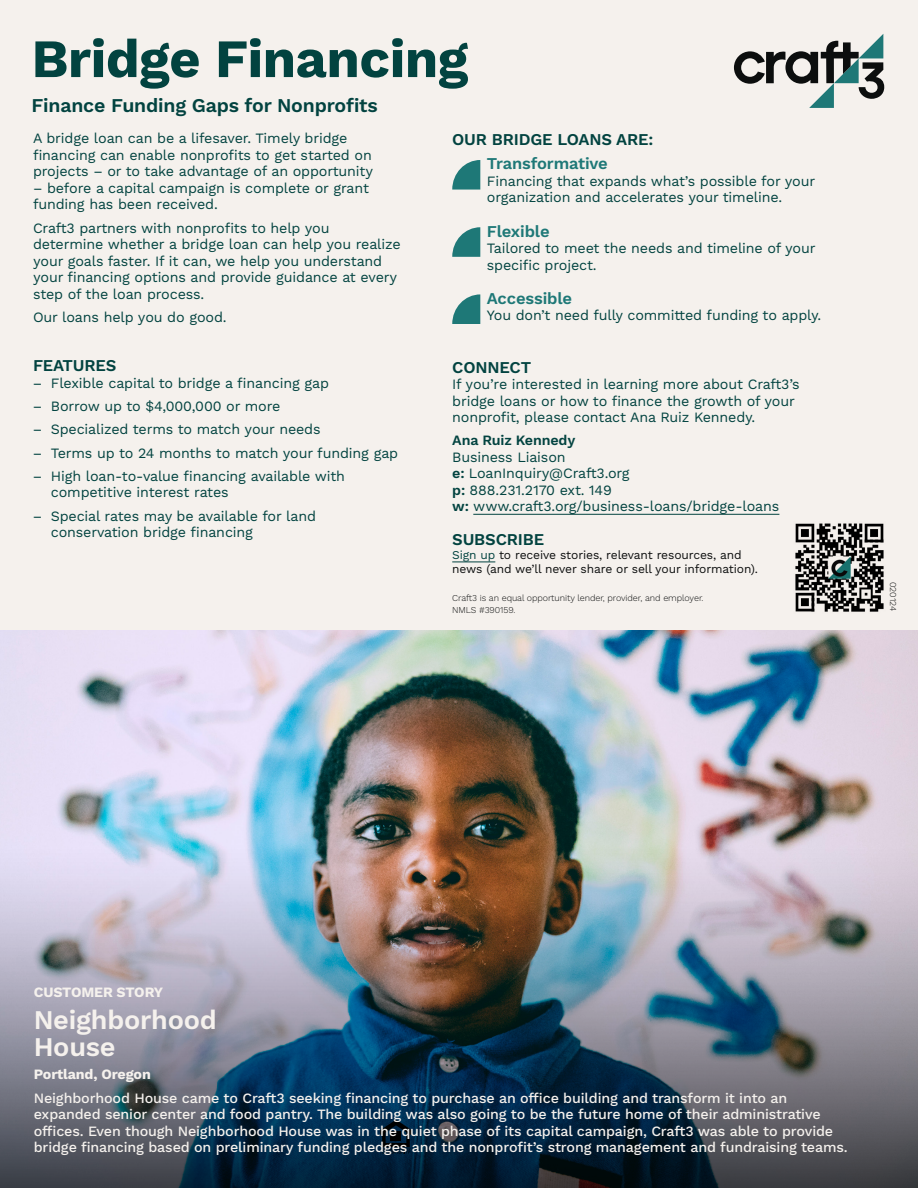
<style>
.page{position:relative;width:918px;height:1188px;background:#f5f1ed}
.page>*{position:absolute;margin:0;border:0;box-sizing:border-box;transform-origin:0 0}
.t1{font:700 54px "Work Sans";letter-spacing:-.01em;color:#024340}
.t2{font:600 27px/27px "Work Sans";letter-spacing:-.01em;color:#f5f1ed}
.t3{font:600 19.5px "Work Sans";letter-spacing:-.01em;color:#024340}
.t4{font:600 16.5px "Work Sans";letter-spacing:-.01em;color:#024340}
.t5{font:600 16.5px "Work Sans";letter-spacing:-.01em;color:#1e7877}
.t6{font:14.25px/16.5px "Work Sans";letter-spacing:-.01em;color:#024340}
.t7{font:500 14.25px/16.5px "Work Sans";letter-spacing:-.01em;color:#f5f1ed}
.t8{font:700 14.25px "Work Sans";letter-spacing:-.01em;color:#f5f1ed}
.t9{font:600 14.25px "Work Sans";letter-spacing:-.01em;color:#024340}
.t10{font:12px/14.2px "Work Sans";letter-spacing:-.01em;color:#0c0e0e}
.t11{font:300 9px/12px "Work Sans";letter-spacing:-.01em;color:#0c0e0e}
.s1{font-weight:600}
.s2{color:#024340}
</style>
<div class="page">
<img style="left:0;top:631px;width:918px;height:215px">
<img style="left:0;top:846px;width:918px;height:342px">
<svg style="left:380px;top:1120px;width:32px;height:34px"></svg>
<div style="left:390px;top:1131px;width:11px;height:5px;background:#000"></div>
<div style="left:390px;top:1136px;width:11px;height:5px;background:#000"></div>
<svg style="left:734px;top:34px;width:150px;height:74px"></svg>
<img style="left:795px;top:523px;width:89px;height:89px">
<hr style="left:452px;top:562px;width:43px;height:1px;background:#024340">
<hr style="left:473px;top:514px;width:306px;height:1px;background:#024340">
<svg style="left:452px;top:160px;width:28px;height:30px"></svg>
<svg style="left:452px;top:227px;width:28px;height:30px"></svg>
<svg style="left:452px;top:294px;width:28px;height:30px"></svg>
<h1 class="t1" style="left:32px;top:27px;width:438px">Bridge Financing</h1>
<h3 class="t3" style="left:32px;top:94px;width:348px">Finance Funding Gaps for Nonprofits</h3>
<p class="t4" style="left:452px;top:130px;width:203px">OUR BRIDGE LOANS ARE:</p>
<p class="t5" style="left:487px;top:154px;width:122px">Transformative</p>
<p class="t6" style="left:487px;top:173px;width:330px">Financing that expands what’s possible for your organization and accelerates your timeline.</p>
<p class="t5" style="left:487px;top:221px;width:64px">Flexible</p>
<p class="t6" style="left:487px;top:241px;width:330px">Tailored to meet the needs and timeline of your specific project.</p>
<p class="t5" style="left:487px;top:289px;width:87px">Accessible</p>
<p class="t6" style="left:487px;top:308px;width:336px">You don’t need fully committed funding to apply.</p>
<p class="t6" style="left:33px;top:131px;width:341px">A bridge loan can be a lifesaver. Timely bridge financing can enable nonprofits to get started on projects – or to take advantage of an opportunity</p>
<p class="t6" style="left:33px;top:180px;width:338px">– before a capital campaign is complete or grant funding has been received.</p>
<p class="t6" style="left:33px;top:220px;width:369px">Craft3 partners with nonprofits to help you determine whether a bridge loan can help you realize your goals faster. If it can, we help you understand your financing options and provide guidance at every step of the loan process.</p>
<p class="t6" style="left:33px;top:309px;width:195px">Our loans help you do good.</p>
<p class="t4" style="left:33px;top:356px;width:85px">FEATURES</p>
<p class="t6" style="left:33px;top:374px;width:298px">– Flexible capital to bridge a financing gap</p>
<p class="t6" style="left:33px;top:397px;width:249px">– Borrow up to $4,000,000 or more</p>
<p class="t6" style="left:33px;top:421px;width:289px">– Specialized terms to match your needs</p>
<p class="t6" style="left:33px;top:444px;width:367px">– Terms up to 24 months to match your funding gap</p>
<p class="t6" style="left:51px;top:467px;width:296px;text-indent:-18px">– High loan-to-value financing available with competitive interest rates</p>
<p class="t6" style="left:51px;top:507px;width:267px;text-indent:-18px">– Special rates may be available for land conservation bridge financing</p>
<p class="t4" style="left:452px;top:357px;width:80px">CONNECT</p>
<p class="t6" style="left:452px;top:377px;width:349px">If you’re interested in learning more about Craft3’s bridge loans or how to finance the growth of your nonprofit, please contact Ana Ruiz Kennedy.</p>
<p class="t9" style="left:452px;top:432px;width:125px">Ana Ruiz Kennedy</p>
<p class="t6" style="left:452px;top:449px;width:329px">Business Liaison<br><span class="s1">e:</span> LoanInquiry@Craft3.org<br><span class="s1">p:</span> 888.231.2170 ext. 149<br><span class="s1">w:</span> www.craft3.org/business-loans/bridge-loans</p>
<p class="t4" style="left:452px;top:529px;width:93px">SUBSCRIBE</p>
<p class="t10" style="left:452px;top:548px;width:307px"><span class="s2">Sign up</span> to receive stories, relevant resources, and news (and we’ll never share or sell your information).</p>
<p class="t8" style="left:34px;top:984px;width:131px">CUSTOMER STORY</p>
<p class="t11" style="left:452px;top:592px;width:253px">Craft3 is an equal opportunity lender, provider, and employer.<br>NMLS #390159.</p>
<p class="t11" style="left:899px;top:582px;width:30px;rotate:90deg">020124</p>
<h2 class="t2" style="left:34px;top:1008px;width:184px">Neighborhood<br>House</h2>
<p class="t8" style="left:34px;top:1066px;width:119px">Portland, Oregon</p>
<p class="t7" style="left:34px;top:1090px;width:815px">Neighborhood House came to Craft3 seeking financing to purchase an office building and transform it into an expanded senior center and food pantry. The building was also going to be the future home of their administrative offices. Even though Neighborhood House was in the quiet phase of its capital campaign, Craft3 was able to provide bridge financing based on preliminary funding pledges and the nonprofit’s strong management and fundraising teams.</p>
</div>
